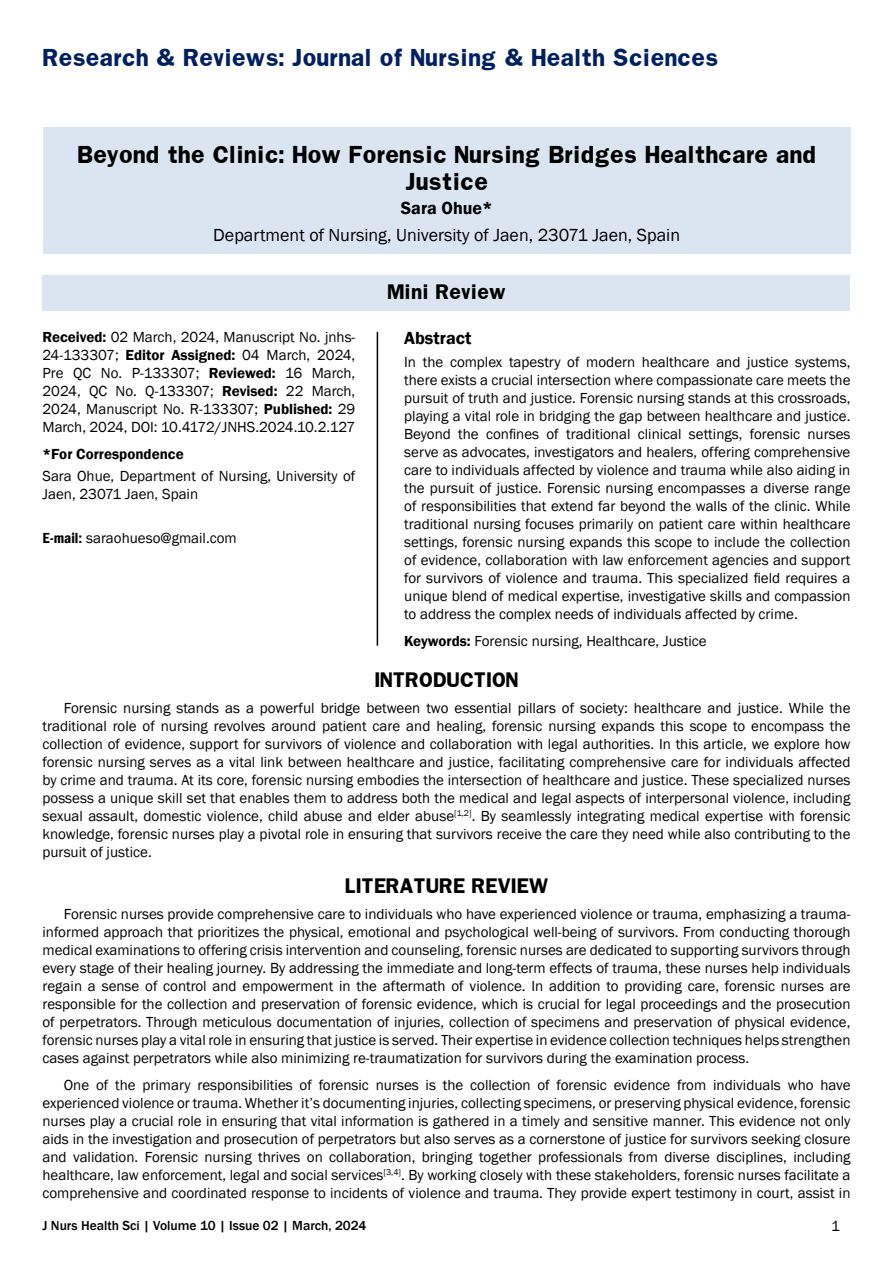
<style>
.page{position:relative;width:893px;height:1263px;background:#fff}
.page>*{position:absolute;margin:0;border:0;box-sizing:border-box;transform-origin:0 0}
.t1{font:700 21px/27px "Franklin";color:#000;text-align:center}
.t2{font:700 21px "Franklin";color:#002060}
.t3{font:18px "Franklin Gothic";color:#000}
.t4{font:700 18px "Franklin";color:#000}
.t5{font:600 18px "Franklin Gothic";color:#000}
.t6{font:15px/18px "Franklin Gothic";color:#000;text-align:justify}
.t7{font:600 15px "Franklin Gothic";color:#000}
.t8{font:500 13.5px "Franklin Gothic";color:#000}
.s1{font-weight:600}
.s2{font-weight:600;font-stretch:condensed}
</style>
<div class="page">
<div style="left:43px;top:128px;width:808px;height:126px;background:#dbe5f1"></div>
<div style="left:43px;top:275px;width:807px;height:35px;background:#dbe5f1"></div>
<hr style="left:377px;top:332px;width:1px;height:314px;background:#000">
<h1 class="t2" style="left:43px;top:43px;width:677px">Research &amp; Reviews: Journal of Nursing &amp; Health Sciences</h1>
<h1 class="t1" style="left:77px;top:141px;width:741px">Beyond the Clinic: How Forensic Nursing Bridges Healthcare and<br>Justice</h1>
<p class="t5" style="left:401px;top:197px;width:93px">Sara Ohue*</p>
<p class="t3" style="left:213px;top:224px;width:468px">Department of Nursing, University of Jaen, 23071 Jaen, Spain</p>
<p class="t4" style="left:387px;top:280px;width:120px">Mini Review</p>
<p class="t6" style="left:43px;top:329px;width:314px"><span class="s1">Received:</span> 02 March, 2024, Manuscript No. jnhs-24-133307; <span class="s1">Editor Assigned:</span> 04 March, 2024, Pre QC No. P-133307; <span class="s1">Reviewed:</span> 16 March, 2024, QC No. Q-133307; <span class="s1">Revised:</span> 22 March, 2024, Manuscript No. R-133307; <span class="s1">Published:</span> 29<br>March, 2024, DOI: 10.4172/JNHS.2024.10.2.127</p>
<p class="t7" style="left:43px;top:445px;width:143px">*For Correspondence</p>
<p class="t6" style="left:43px;top:468px;width:314px">Sara Ohue, Department of Nursing, University of<br>Jaen, 23071 Jaen, Spain</p>
<p class="t6" style="left:43px;top:529px;width:196px"><span class="s2">E-mail:</span> saraohueso@gmail.com</p>
<p class="t5" style="left:404px;top:327px;width:69px">Abstract</p>
<p class="t6" style="left:404px;top:353px;width:448px">In the complex tapestry of modern healthcare and justice systems, there exists a crucial intersection where compassionate care meets the pursuit of truth and justice. Forensic nursing stands at this crossroads, playing a vital role in bridging the gap between healthcare and justice.<br>Beyond the confines of traditional clinical settings, forensic nurses serve as advocates, investigators and healers, offering comprehensive care to individuals affected by violence and trauma while also aiding in the pursuit of justice. Forensic nursing encompasses a diverse range of responsibilities that extend far beyond the walls of the clinic. While traditional nursing focuses primarily on patient care within healthcare settings, forensic nursing expands this scope to include the collection of evidence, collaboration with law enforcement agencies and support for survivors of violence and trauma. This specialized field requires a unique blend of medical expertise, investigative skills and compassion to address the complex needs of individuals affected by crime.</p>
<p class="t6" style="left:404px;top:632px;width:304px"><span class="s1">Keywords:</span> Forensic nursing, Healthcare, Justice</p>
<p class="t4" style="left:374px;top:667px;width:146px">INTRODUCTION</p>
<p class="t6" style="left:43px;top:699px;width:809px;text-indent:21px">Forensic nursing stands as a powerful bridge between two essential pillars of society: healthcare and justice. While the traditional role of nursing revolves around patient care and healing, forensic nursing expands this scope to encompass the collection of evidence, support for survivors of violence and collaboration with legal authorities. In this article, we explore how forensic nursing serves as a vital link between healthcare and justice, facilitating comprehensive care for individuals affected by crime and trauma. At its core, forensic nursing embodies the intersection of healthcare and justice. These specialized nurses possess a unique skill set that enables them to address both the medical and legal aspects of interpersonal violence, including sexual assault, domestic violence, child abuse and elder abuse<sup>[1,2]</sup>. By seamlessly integrating medical expertise with forensic knowledge, forensic nurses play a pivotal role in ensuring that survivors receive the care they need while also contributing to the pursuit of justice.</p>
<p class="t4" style="left:345px;top:873px;width:205px">LITERATURE REVIEW</p>
<p class="t6" style="left:43px;top:905px;width:809px;text-indent:21px">Forensic nurses provide comprehensive care to individuals who have experienced violence or trauma, emphasizing a trauma&shy;informed approach that prioritizes the physical, emotional and psychological well-being of survivors. From conducting thorough medical examinations to offering crisis intervention and counseling, forensic nurses are dedicated to supporting survivors through every stage of their healing journey. By addressing the immediate and long-term effects of trauma, these nurses help individuals regain a sense of control and empowerment in the aftermath of violence. In addition to providing care, forensic nurses are responsible for the collection and preservation of forensic evidence, which is crucial for legal proceedings and the prosecution of perpetrators. Through meticulous documentation of injuries, collection of specimens and preservation of physical evidence, forensic nurses play a vital role in ensuring that justice is served. Their expertise in evidence collection techniques helps strengthen cases against perpetrators while also minimizing re-traumatization for survivors during the examination process.</p>
<p class="t6" style="left:43px;top:1076px;width:809px;text-indent:21px">One of the primary responsibilities of forensic nurses is the collection of forensic evidence from individuals who have experienced violence or trauma. Whether it’s documenting injuries, collecting specimens, or preserving physical evidence, forensic nurses play a crucial role in ensuring that vital information is gathered in a timely and sensitive manner. This evidence not only aids in the investigation and prosecution of perpetrators but also serves as a cornerstone of justice for survivors seeking closure and validation. Forensic nursing thrives on collaboration, bringing together professionals from diverse disciplines, including healthcare, law enforcement, legal and social services<sup>[3,4]</sup>. By working closely with these stakeholders, forensic nurses facilitate a comprehensive and coordinated response to incidents of violence and trauma. They provide expert testimony in court, assist in</p>
<p class="t8" style="left:43px;top:1217px;width:325px">J Nurs Health Sci | Volume 10 | Issue 02 | March, 2024</p>
<p class="t6" style="left:831px;top:1217px;width:10px">1</p>
</div>
